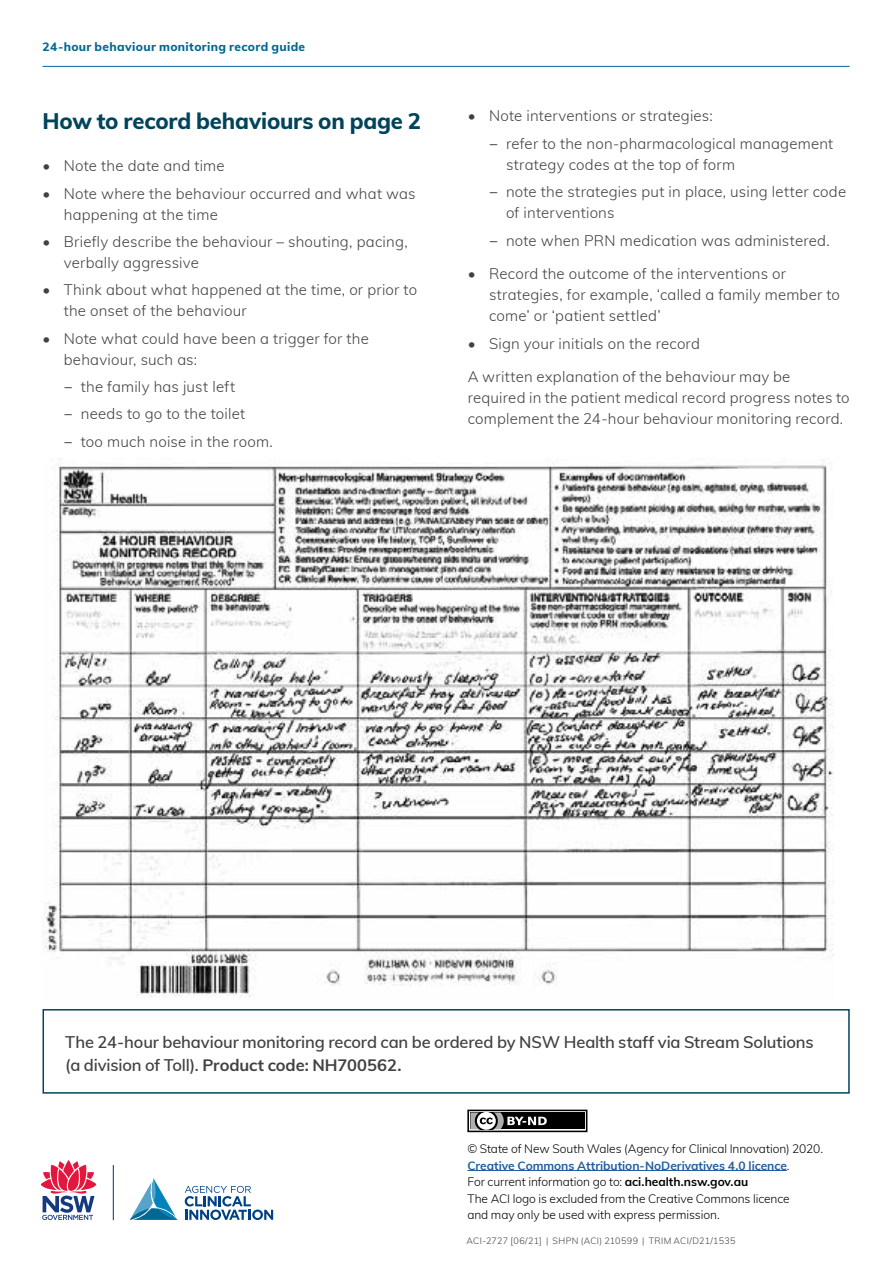
<style>
.page{position:relative;width:893px;height:1263px;background:#fff}
.page>*{position:absolute;margin:0;border:0;box-sizing:border-box;transform-origin:0 0}
.t1{font:800 22.5px "Muli";letter-spacing:-.01em;color:#00445c}
.t2{font:600 16.5px/22.5px "Muli";letter-spacing:-.01em;color:#414042}
.t3{font:300 15px/21px "Muli";letter-spacing:.015em;color:#414042}
.t4{font:300 12px/16.5px "Muli";letter-spacing:-.005em;color:#000}
.t5{font:800 12px "Muli";letter-spacing:.03em;color:#006892}
.t6{font:300 9px "Muli";letter-spacing:.035em;color:#414042}
.s1{font-weight:400}
.s2{font-weight:700}
.s3{font-weight:700;color:#215e9e}
</style>
<div class="page">
<hr style="left:113px;top:1165px;width:1px;height:55px;background:#15397f">
<svg style="left:40px;top:1160px;width:57px;height:60px"></svg>
<svg style="left:129px;top:1178px;width:144px;height:42px"></svg>
<hr style="left:467px;top:1170px;width:320px;height:1px;background:#215e9e">
<div style="left:467px;top:1109px;width:120px;height:23px;border:2px solid #000"></div>
<div style="left:470px;top:1112px;width:114px;height:17px;background:#000"></div>
<svg style="left:467px;top:1109px;width:80px;height:24px"></svg>
<hr style="left:43px;top:66px;width:807px;height:1px;background:#006892">
<img style="left:43px;top:458px;width:791px;height:540px">
<div style="left:43px;top:1009px;width:807px;height:85px;border:2px solid #00445c"></div>
<p class="t5" style="left:43px;top:38px;width:264px">24-hour behaviour monitoring record guide</p>
<h1 class="t1" style="left:43px;top:104px;width:380px">How to record behaviours on page 2</h1>
<p class="t3" style="left:43px;top:155px;width:184px">• Note the date and time</p>
<p class="t3" style="left:64px;top:182px;width:353px;text-indent:-21px">• Note where the behaviour occurred and what was happening at the time</p>
<p class="t3" style="left:64px;top:230px;width:345px;text-indent:-21px">• Briefly describe the behaviour – shouting, pacing, verbally aggressive</p>
<p class="t3" style="left:64px;top:279px;width:355px;text-indent:-21px">• Think about what happened at the time, or prior to the onset of the behaviour</p>
<p class="t3" style="left:64px;top:327px;width:307px;text-indent:-21px">• Note what could have been a trigger for the behaviour, such as:</p>
<p class="t3" style="left:64px;top:372px;width:210px;line-height:27.3px"><span class="s1">−</span> the family has just left<br><span class="s1">−</span> needs to go to the toilet<br><span class="s1">−</span> too much noise in the room.</p>
<p class="t3" style="left:489px;top:102px;width:346px;line-height:27.3px;text-indent:-21px">• Note interventions or strategies:<br><span class="s1">−</span> refer to the non-pharmacological management</p>
<p class="t3" style="left:489px;top:150px;width:359px;line-height:27.3px;text-indent:17px">strategy codes at the top of form<br><span class="s1">−</span> note the strategies put in place, using letter code</p>
<p class="t3" style="left:489px;top:198px;width:342px;line-height:27.3px;text-indent:17px">of interventions<br><span class="s1">−</span> note when PRN medication was administered.</p>
<p class="t3" style="left:489px;top:263px;width:353px;text-indent:-21px">• Record the outcome of the interventions or strategies, for example, ‘called a family member to come’ or ‘patient settled’</p>
<p class="t3" style="left:468px;top:332px;width:234px">• Sign your initials on the record</p>
<p class="t3" style="left:468px;top:366px;width:383px">A written explanation of the behaviour may be required in the patient medical record progress notes to complement the 24-hour behaviour monitoring record.</p>
<p class="t2" style="left:65px;top:1030px;width:750px">The 24-hour behaviour monitoring record can be ordered by NSW Health staff via Stream Solutions (a division of Toll). <span class="s2">Product code: NH700562.</span></p>
<p class="t4" style="left:467px;top:1140px;width:357px">© State of New South Wales (Agency for Clinical Innovation) 2020.<br><span class="s3">Creative Commons Attribution-NoDerivatives 4.0 licence</span>.<br>For current information go to: <span class="s2">aci.health.nsw.gov.au<br></span>The ACI logo is excluded from the Creative Commons licence<br>and may only be used with express permission.</p>
<p class="t6" style="left:467px;top:1234px;width:271px">ACI-2727 [06/21] | SHPN (ACI) 210599 | TRIM ACI/D21/1535</p>
</div>
